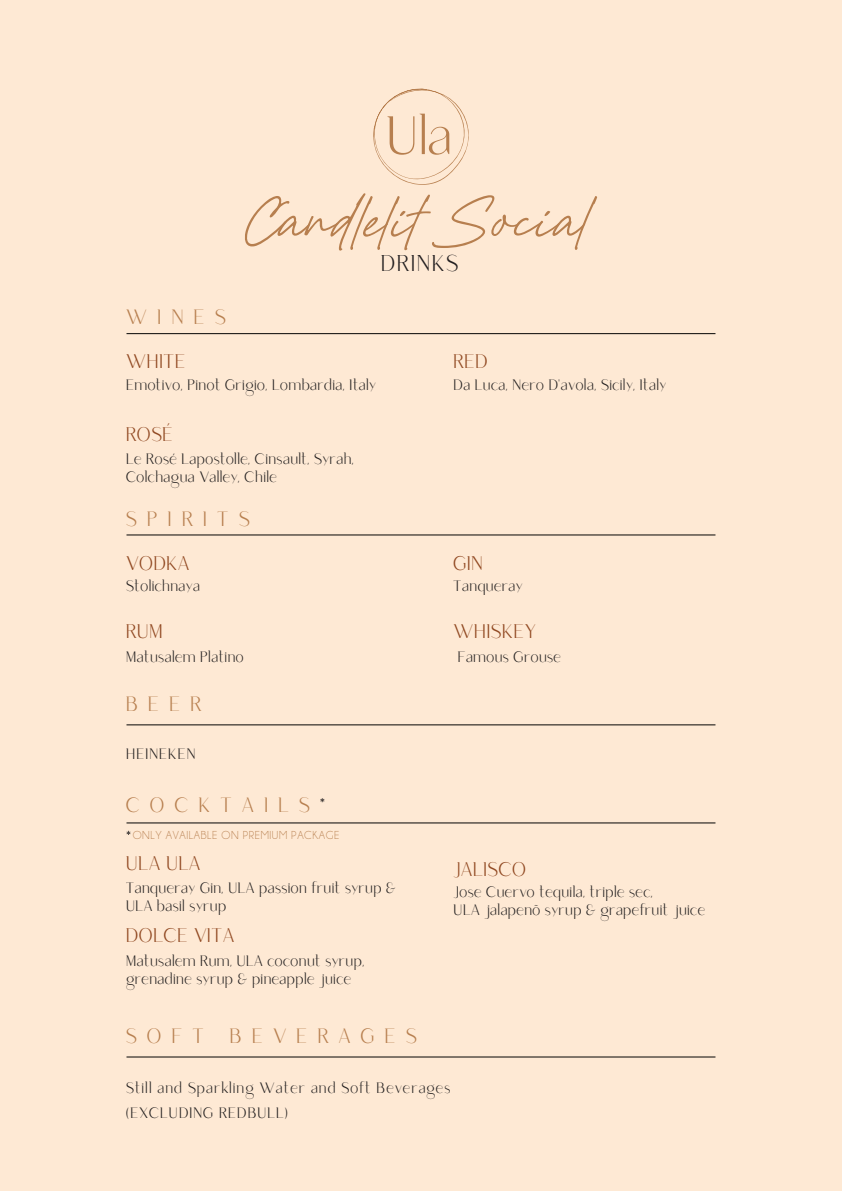
<style>
.page{position:relative;width:842px;height:1191px;background:#fee9d4}
.page>*{position:absolute;margin:0;border:0;box-sizing:border-box;transform-origin:0 0}
.t1{font:70.4px "Golden Hopes PERSONALUSEONLY";color:#b77f4f}
.t2{font:22.8px "Saudagar";letter-spacing:.075em;color:#231f20}
.t3{font:20.6px "Saudagar";letter-spacing:.5em;color:#b77f4f}
.t4{font:19.6px "Saudagar";letter-spacing:.035em;color:#904821}
.t5{font:15px/18px "Saudagar";letter-spacing:.035em;color:#211e1e}
.t6{font:15px/25.8px "Saudagar";letter-spacing:.075em;color:#211e1e}
.t7{font:11.6px "Champagne&Limousines";letter-spacing:.05em;color:#b77f4f}
.s1{font-size:19.6px;color:#231f20}
</style>
<div class="page">
<svg style="left:373px;top:88px;width:96px;height:97px"></svg>
<hr style="left:126px;top:333px;width:589px;height:1px;background:#050504">
<hr style="left:126px;top:724px;width:589px;height:1px;background:#050504">
<hr style="left:126px;top:1056px;width:589px;height:1px;background:#050504">
<hr style="left:126px;top:534px;width:589px;height:1px;background:#050504">
<hr style="left:126px;top:822px;width:589px;height:1px;background:#050504">
<svg style="left:126px;top:831px;width:4px;height:4px"></svg>
<h1 class="t1" style="left:247px;top:172px;width:346px">Candlelit Social</h1>
<h2 class="t2" style="left:382px;top:253px;width:78px">DRINKS</h2>
<h3 class="t3" style="left:126px;top:308px;width:101px">WINES</h3>
<h3 class="t4" style="left:126px;top:352px;width:61px">WHITE</h3>
<p class="t5" style="left:126px;top:377px;width:251px">Emotivo, Pinot Grigio, Lombardia, Italy</p>
<h3 class="t4" style="left:126px;top:425px;width:48px">ROSÉ</h3>
<p class="t5" style="left:126px;top:452px;width:229px">Le Rosé Lapostolle, Cinsault, Syrah,<br>Colchagua Valley, Chile</p>
<h3 class="t3" style="left:126px;top:509px;width:125px">SPIRITS</h3>
<h3 class="t4" style="left:126px;top:554px;width:65px">VODKA</h3>
<p class="t5" style="left:126px;top:579px;width:75px">Stolichnaya</p>
<h3 class="t4" style="left:126px;top:622px;width:38px">RUM</h3>
<p class="t5" style="left:126px;top:650px;width:119px">Matusalem Platino</p>
<h3 class="t3" style="left:126px;top:694px;width:77px">BEER</h3>
<p class="t6" style="left:126px;top:743px;width:71px">HEINEKEN</p>
<h3 class="t3" style="left:126px;top:795px;width:201px">COCKTAILS<span class="s1">*</span></h3>
<p class="t7" style="left:133px;top:829px;width:208px">ONLY AVAILABLE ON PREMIUM PACKAGE</p>
<h3 class="t4" style="left:126px;top:853px;width:76px">ULA ULA</h3>
<p class="t5" style="left:126px;top:880px;width:271px">Tanqueray Gin, ULA passion fruit syrup &amp;<br>ULA basil syrup</p>
<h3 class="t4" style="left:126px;top:926px;width:110px">DOLCE VITA</h3>
<p class="t5" style="left:126px;top:954px;width:240px">Matusalem Rum, ULA coconut syrup, grenadine syrup &amp; pineapple juice</p>
<h3 class="t4" style="left:454px;top:352px;width:36px">RED</h3>
<p class="t5" style="left:454px;top:377px;width:214px">Da Luca, Nero D'avola, Sicily, Italy</p>
<h3 class="t4" style="left:454px;top:554px;width:31px">GIN</h3>
<p class="t5" style="left:454px;top:579px;width:71px">Tanqueray</p>
<h3 class="t4" style="left:454px;top:622px;width:84px">WHISKEY</h3>
<p class="t5" style="left:458px;top:650px;width:105px">Famous Grouse</p>
<h3 class="t4" style="left:454px;top:859px;width:74px">JALISCO</h3>
<p class="t5" style="left:454px;top:885px;width:253px">Jose Cuervo tequila, triple sec,<br>ULA jalapenõ syrup &amp; grapefruit juice</p>
<h3 class="t3" style="left:126px;top:1026px;width:292px">SOFT BEVERAGES</h3>
<p class="t6" style="left:126px;top:1076px;width:326px">Still and Sparkling Water and Soft Beverages (EXCLUDING REDBULL)</p>
</div>
